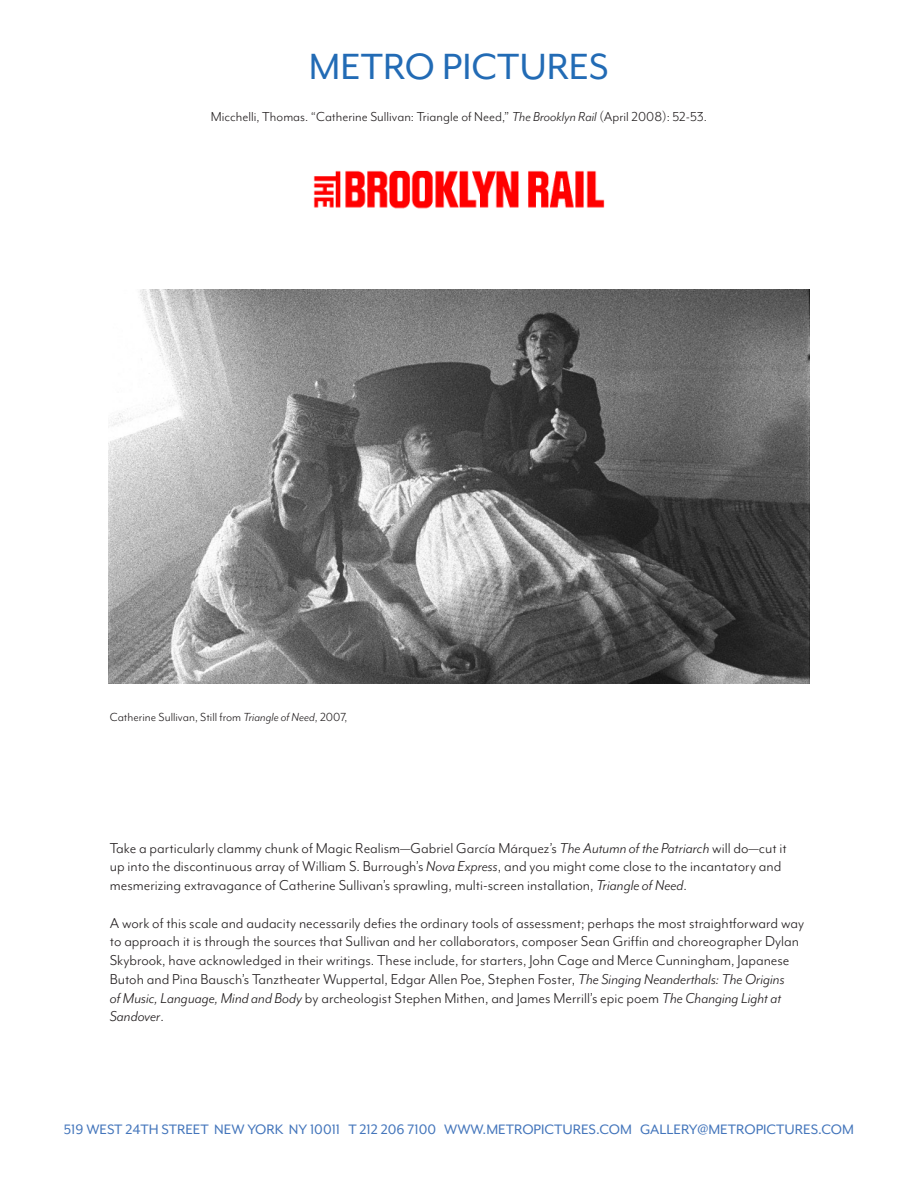
<style>
.page{position:relative;width:918px;height:1188px;background:#fff}
.page>*{position:absolute;margin:0;border:0;box-sizing:border-box;transform-origin:0 0}
.t1{font:42px "Mr Eaves Mod OT";color:#226bb5}
.t2{font:16.5px/18.8px "Mr Eaves Mod OT";color:#231f20}
.t3{font:15.75px "Mr Eaves Mod OT";color:#4375bb}
.t4{font:15px "Mr Eaves Mod OT";color:#231f20}
.t5{font:13.5px "Mr Eaves Mod OT";color:#231f20}
.s1{font-style:italic}
</style>
<div class="page">
<img style="left:313px;top:170px;width:292px;height:39px">
<img style="left:108px;top:289px;width:702px;height:395px">
<p class="t1" style="left:309px;top:44px;width:302px">METRO PICTURES</p>
<p class="t4" style="left:211px;top:108px;width:498px">Micchelli, Thomas. “Catherine Sullivan: Triangle of Need,” <span class="s1">The Brooklyn Rail</span> (April 2008): 52-53.</p>
<p class="t5" style="left:110px;top:709px;width:239px">Catherine Sullivan, Still from <span class="s1">Triangle of Need</span>, 2007,</p>
<p class="t2" style="left:110px;top:839px;width:679px">Take a particularly clammy chunk of Magic Realism—Gabriel García Márquez’s <span class="s1">The Autumn of the Patriarch</span> will do—cut it up into the discontinuous array of William S. Burrough’s <span class="s1">Nova Express</span>, and you might come close to the incantatory and mesmerizing extravagance of Catherine Sullivan’s sprawling, multi-screen installation, <span class="s1">Triangle of Need</span>.</p>
<p class="t2" style="left:110px;top:914px;width:696px">A work of this scale and audacity necessarily defies the ordinary tools of assessment; perhaps the most straightforward way to approach it is through the sources that Sullivan and her collaborators, composer Sean Griffin and choreographer Dylan Skybrook, have acknowledged in their writings. These include, for starters, John Cage and Merce Cunningham, Japanese Butoh and Pina Bausch’s Tanztheater Wuppertal, Edgar Allen Poe, Stephen Foster, <span class="s1">The Singing Neanderthals: The Origins<br>of Music, Language, Mind and Body</span> by archeologist Stephen Mithen, and James Merrill’s epic poem <span class="s1">The Changing Light at Sandover</span>.</p>
<p class="t3" style="left:64px;top:1121px;width:792px">519 WEST 24TH STREET NEW YORK NY 10011 T 212 206 7100 WWW.METROPICTURES.COM GALLERY@METROPICTURES.COM</p>
</div>
